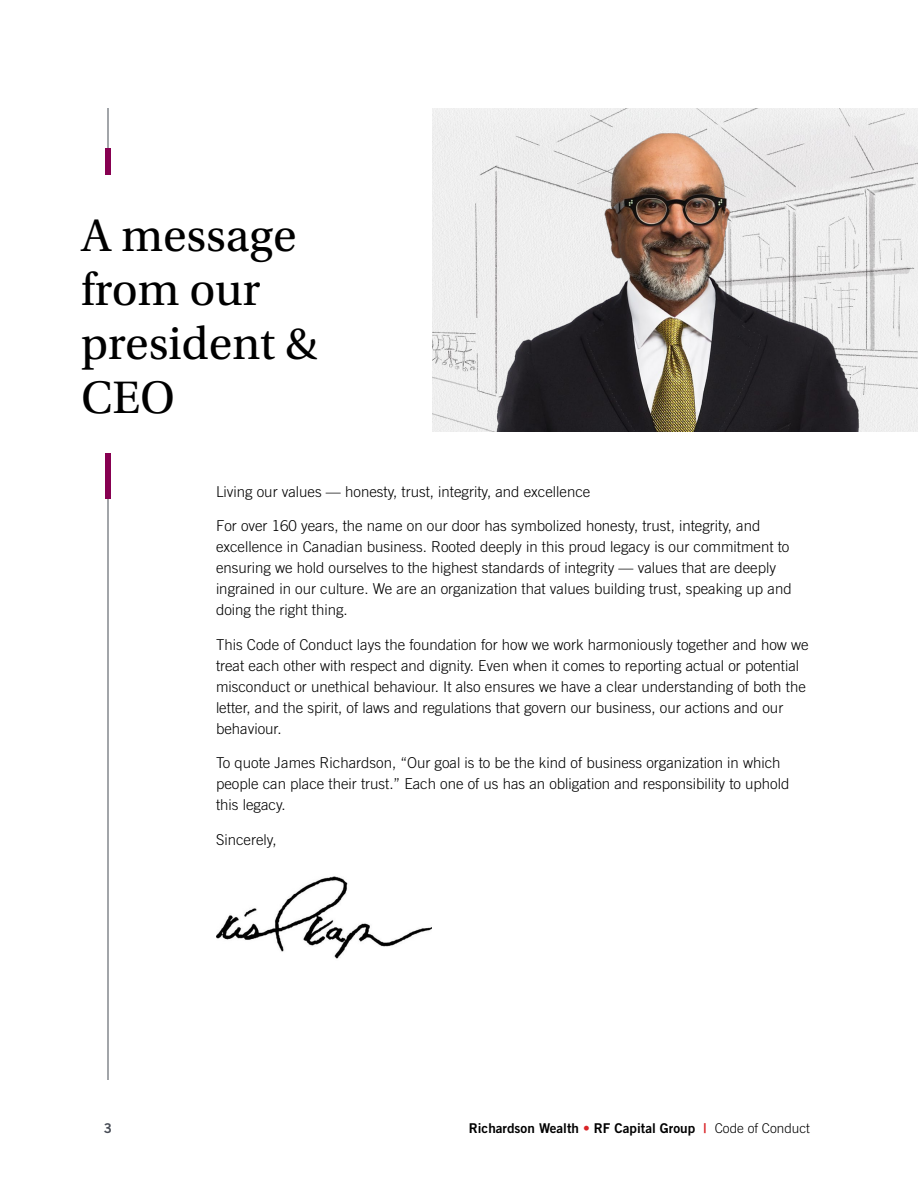
<style>
.page{position:relative;width:918px;height:1188px;background:#fff}
.page>*{position:absolute;margin:0;border:0;box-sizing:border-box;transform-origin:0 0}
.t1{font:48px/54px "Utopia Std";color:#000}
.t2{font:300 15px/21px "Trade Gothic LT Std";color:#000}
.t3{font:13.5px "Trade Gothic LT Std Bd 2";color:#000}
.t4{font:13.5px "Trade Gothic LT Std Bd 2";color:#474c55}
.s1{color:#d92427}
.s2{font-family:"Trade Gothic LT Std";font-weight:300}
</style>
<div class="page">
<hr style="left:108px;top:108px;width:1px;height:972px;background:#474c55">
<div style="left:105px;top:148px;width:6px;height:352px;background:#870051"></div>
<img style="left:432px;top:108px;width:486px;height:324px">
<img style="left:433px;top:108px;width:459px;height:324px">
<img style="left:216px;top:876px;width:216px;height:83px">
<div style="left:81px;top:176px;width:324px;height:277px;background:#fff"></div>
<h1 class="t1" style="left:81px;top:209px;width:238px">A message from our president &amp;<br>CEO</h1>
<p class="t2" style="left:216px;top:481px;width:376px">Living our values — honesty, trust, integrity, and excellence</p>
<p class="t2" style="left:216px;top:515px;width:577px">For over 160 years, the name on our door has symbolized honesty, trust, integrity, and excellence in Canadian business. Rooted deeply in this proud legacy is our commitment to ensuring we hold ourselves to the highest standards of integrity — values that are deeply ingrained in our culture. We are an organization that values building trust, speaking up and doing the right thing.</p>
<p class="t2" style="left:216px;top:634px;width:594px">This Code of Conduct lays the foundation for how we work harmoniously together and how we treat each other with respect and dignity. Even when it comes to reporting actual or potential misconduct or unethical behaviour. It also ensures we have a clear understanding of both the letter, and the spirit, of laws and regulations that govern our business, our actions and our behaviour.</p>
<p class="t2" style="left:216px;top:752px;width:575px">To quote James Richardson, “Our goal is to be the kind of business organization in which people can place their trust.” Each one of us has an obligation and responsibility to uphold this legacy.</p>
<p class="t2" style="left:216px;top:829px;width:62px">Sincerely,</p>
<p class="t4" style="left:104px;top:1120px;width:10px">3</p>
<p class="t3" style="left:469px;top:1120px;width:343px">Richardson Wealth <span class="s1">•</span> RF Capital Group <span class="s1">|</span> <span class="s2">Code of Conduct</span></p>
</div>
